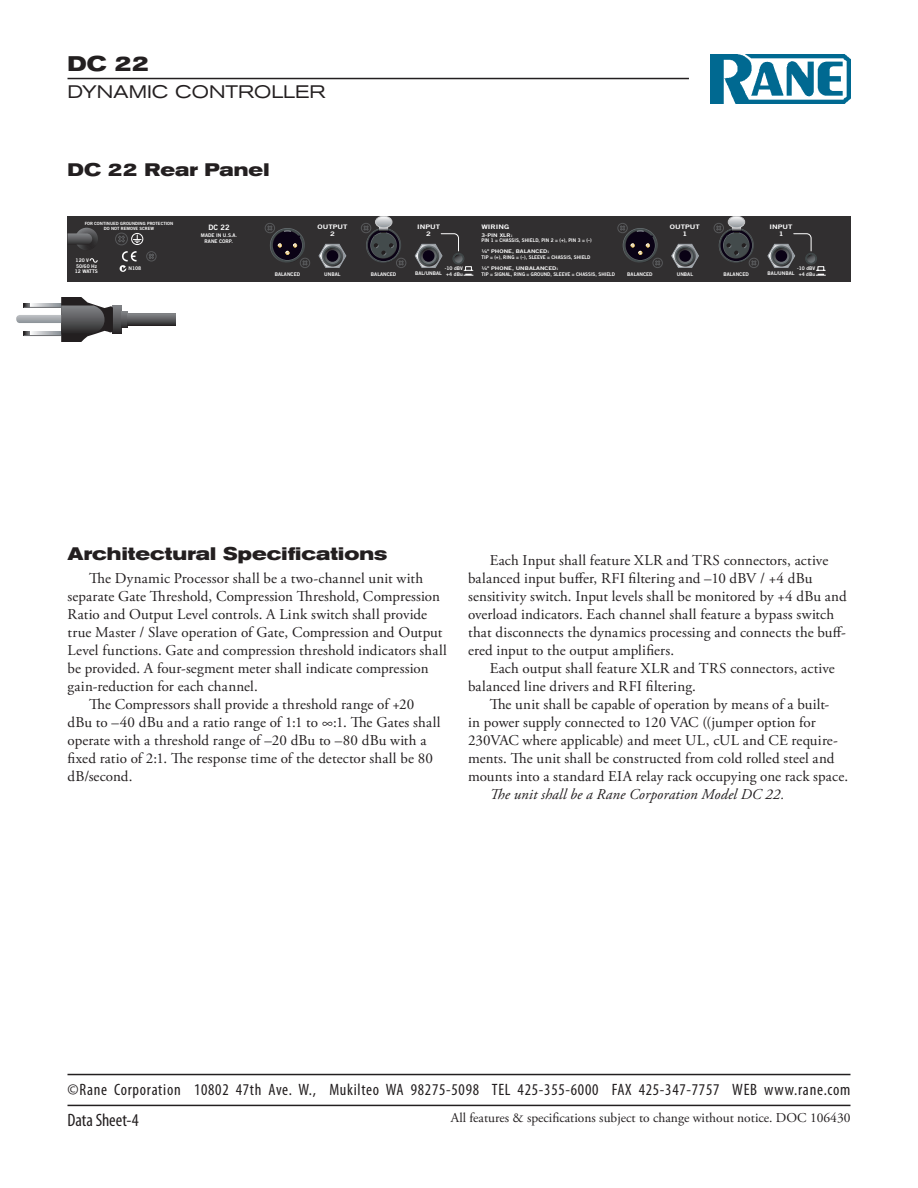
<style>
.page{position:relative;width:918px;height:1188px;background:#fff}
.page>*{position:absolute;margin:0;border:0;box-sizing:border-box;transform-origin:0 0}
.t1{font:700 expanded 21px "Akzidenz Grotesk BE";color:#231f20}
.t2{font:700 expanded 18px "Akzidenz Grotesk BE";letter-spacing:.01em;color:#231f20}
.t3{font:expanded 18px "Akzidenz Grotesk BE";letter-spacing:.005em;color:#231f20}
.t4{font:condensed 18px "Myriad Pro";letter-spacing:-.005em;color:#231f20}
.t5{font:condensed 16.5px "Myriad Pro";letter-spacing:.045em;color:#231f20}
.t6{font:15px/18px "Adobe Garamond Pro";letter-spacing:.01em;color:#231f20}
.t7{font:italic 15px "Adobe Garamond Pro";letter-spacing:.005em;color:#231f20}
.t8{font:13.5px "Adobe Garamond Pro";color:#231f20}
.t9{font:7.5px "Trade Gothic Bold Two";color:#fff}
.t10{font:6.15px/7.2px "Trade Gothic Bold Two";color:#fff;text-align:center;scale:1.26 1}
.t11{font:4.95px/5.6px "Trade Gothic Bold Two";color:#fff;scale:1.26 1}
.t12{font:4.95px/6.1px "Trade Gothic Bold Two";color:#fff;text-align:center}
.t13{font:4.35px/5.2px "Trade Gothic Bold Two";color:#fff;text-align:center}
</style>
<div class="page">
<hr style="left:68px;top:78px;width:621px;height:1px;background:#231f20">
<img style="left:710px;top:54px;width:140px;height:50px">
<hr style="left:68px;top:1074px;width:782px;height:1px;background:#231f20">
<hr style="left:68px;top:1105px;width:782px;height:1px;background:#231f20">
<div style="left:68px;top:216px;width:782px;height:66px;background:#312f30"></div>
<svg style="left:90px;top:258px;width:8px;height:5px"></svg>
<svg style="left:767px;top:233px;width:58px;height:43px"></svg>
<div style="left:806px;top:254px;width:10px;height:10px;border:1px solid #434b4c;border-radius:50%"></div>
<svg style="left:75px;top:228px;width:23px;height:22px"></svg>
<svg style="left:76px;top:229px;width:21px;height:20px"></svg>
<svg style="left:68px;top:230px;width:28px;height:18px"></svg>
<svg style="left:376px;top:216px;width:16px;height:12px"></svg>
<div style="left:375px;top:216px;width:17px;height:12px;border:1px solid #c7c8ca;border-radius:50%"></div>
<svg style="left:728px;top:216px;width:17px;height:12px"></svg>
<div style="left:728px;top:216px;width:17px;height:12px;border:1px solid #c7c8ca;border-radius:50%"></div>
<svg style="left:115px;top:223px;width:644px;height:53px"></svg>
<svg style="left:113px;top:306px;width:9px;height:27px"></svg>
<svg style="left:122px;top:311px;width:5px;height:17px"></svg>
<svg style="left:127px;top:314px;width:48px;height:11px"></svg>
<svg style="left:16px;top:297px;width:97px;height:45px"></svg>
<hr style="left:24px;top:336px;width:37px;height:1px;background:#f6f6f7">
<hr style="left:24px;top:335px;width:37px;height:1px;background:#6c6d70">
<hr style="left:24px;top:307px;width:37px;height:1px;background:#6c6d70">
<h1 class="t1" style="left:68px;top:50px;width:84px">DC 22</h1>
<p class="t3" style="left:68px;top:80px;width:260px">DYNAMIC CONTROLLER</p>
<p class="t2" style="left:68px;top:159px;width:203px">DC 22 Rear Panel</p>
<p class="t13" style="left:85px;top:220px;width:90px">FOR CONTINUED GROUNDING PROTECTION<br>DO NOT REMOVE SCREW</p>
<p class="t12" style="left:75px;top:263px;width:25px;line-height:5.7px;text-align:left">50/60 Hz<br>12 WATTS</p>
<p class="t10" style="left:317px;top:223px;width:25px">OUTPUT<br>2</p>
<p class="t10" style="left:481px;top:223px;width:24px">WIRING</p>
<p class="t11" style="left:481px;top:232px;width:89px">3-PIN XLR:<br>PIN 1 = CHASSIS, SHIELD, PIN 2 = (+), PIN 3 = (–)</p>
<p class="t11" style="left:481px;top:249px;width:88px">¼" PHONE, BALANCED:<br>TIP = (+), RING = (–), SLEEVE = CHASSIS, SHIELD</p>
<p class="t11" style="left:481px;top:266px;width:108px">¼" PHONE, UNBALANCED:<br>TIP = SIGNAL, RING = GROUND, SLEEVE = CHASSIS, SHIELD</p>
<p class="t10" style="left:670px;top:223px;width:25px">OUTPUT<br>1</p>
<p class="t10" style="left:417px;top:223px;width:20px">INPUT<br>2</p>
<p class="t10" style="left:770px;top:223px;width:20px">INPUT<br>1</p>
<p class="t9" style="left:209px;top:223px;width:23px">DC 22</p>
<p class="t12" style="left:201px;top:232px;width:38px">MADE IN U.S.A.<br>RANE CORP.</p>
<p class="t12" style="left:76px;top:257px;width:15px">120 V</p>
<p class="t12" style="left:129px;top:265px;width:14px">N108</p>
<p class="t12" style="left:445px;top:265px;width:20px">-10 dBV</p>
<p class="t12" style="left:275px;top:271px;width:27px">BALANCED</p>
<p class="t12" style="left:324px;top:271px;width:18px">UNBAL</p>
<p class="t12" style="left:371px;top:271px;width:27px">BALANCED</p>
<p class="t12" style="left:415px;top:270px;width:28px">BAL/UNBAL</p>
<p class="t12" style="left:799px;top:271px;width:18px">+4 dBu</p>
<p class="t12" style="left:797px;top:265px;width:20px">-10 dBV</p>
<p class="t12" style="left:627px;top:271px;width:27px">BALANCED</p>
<p class="t12" style="left:677px;top:271px;width:18px">UNBAL</p>
<p class="t12" style="left:723px;top:271px;width:27px">BALANCED</p>
<p class="t12" style="left:768px;top:270px;width:28px">BAL/UNBAL</p>
<p class="t12" style="left:446px;top:271px;width:18px">+4 dBu</p>
<p class="t2" style="left:68px;top:542px;width:321px">Architectural Specifications</p>
<p class="t6" style="left:89px;top:570px;width:336px">The Dynamic Processor shall be a two-channel unit with</p>
<p class="t6" style="left:68px;top:588px;width:374px">separate Gate Threshold, Compression Threshold, Compression</p>
<p class="t6" style="left:68px;top:606px;width:361px">Ratio and Output Level controls. A Link switch shall provide</p>
<p class="t6" style="left:68px;top:624px;width:376px">true Master / Slave operation of Gate, Compression and Output</p>
<p class="t6" style="left:68px;top:642px;width:381px">Level functions. Gate and compression threshold indicators shall</p>
<p class="t6" style="left:68px;top:660px;width:363px">be provided. A four-segment meter shall indicate compression</p>
<p class="t6" style="left:68px;top:678px;width:192px">gain-reduction for each channel.</p>
<p class="t6" style="left:89px;top:696px;width:327px">The Compressors shall provide a threshold range of +20</p>
<p class="t6" style="left:68px;top:714px;width:374px">dBu to –40 dBu and a ratio range of 1:1 to ∞:1. The Gates shall</p>
<p class="t6" style="left:68px;top:732px;width:361px">operate with a threshold range of –20 dBu to –80 dBu with a</p>
<p class="t6" style="left:68px;top:750px;width:367px">fixed ratio of 2:1. The response time of the detector shall be 80</p>
<p class="t6" style="left:68px;top:768px;width:66px">dB/second.</p>
<p class="t6" style="left:468px;top:552px;width:380px;text-indent:22px">Each Input shall feature XLR and TRS connectors, active balanced input buffer, RFI filtering and –10 dBV / +4 dBu sensitivity switch. Input levels shall be monitored by +4 dBu and overload indicators. Each channel shall feature a bypass switch that disconnects the dynamics processing and connects the buff&shy;ered input to the output amplifiers.</p>
<p class="t6" style="left:468px;top:660px;width:368px;text-indent:22px">Each output shall feature XLR and TRS connectors, active balanced line drivers and RFI filtering.</p>
<p class="t6" style="left:468px;top:696px;width:382px;text-indent:22px">The unit shall be capable of operation by means of a built-<br>in power supply connected to 120 VAC ((jumper option for 230VAC where applicable) and meet UL, cUL and CE require&shy;ments. The unit shall be constructed from cold rolled steel and mounts into a standard EIA relay rack occupying one rack space.</p>
<p class="t7" style="left:490px;top:786px;width:296px">The unit shall be a Rane Corporation Model DC 22.</p>
<p class="t5" style="left:68px;top:1081px;width:785px">©Rane Corporation 1 0802 47th Ave. W., Mukilteo WA 98275-5098 TEL 425-355-6000 FAX 425-347-7757 WEB www.rane.com</p>
<p class="t4" style="left:68px;top:1110px;width:66px">Data Sheet-</p>
<p class="t8" style="left:451px;top:1110px;width:401px">All features &amp; specifications subject to change without notice. DOC 106430</p>
</div>
